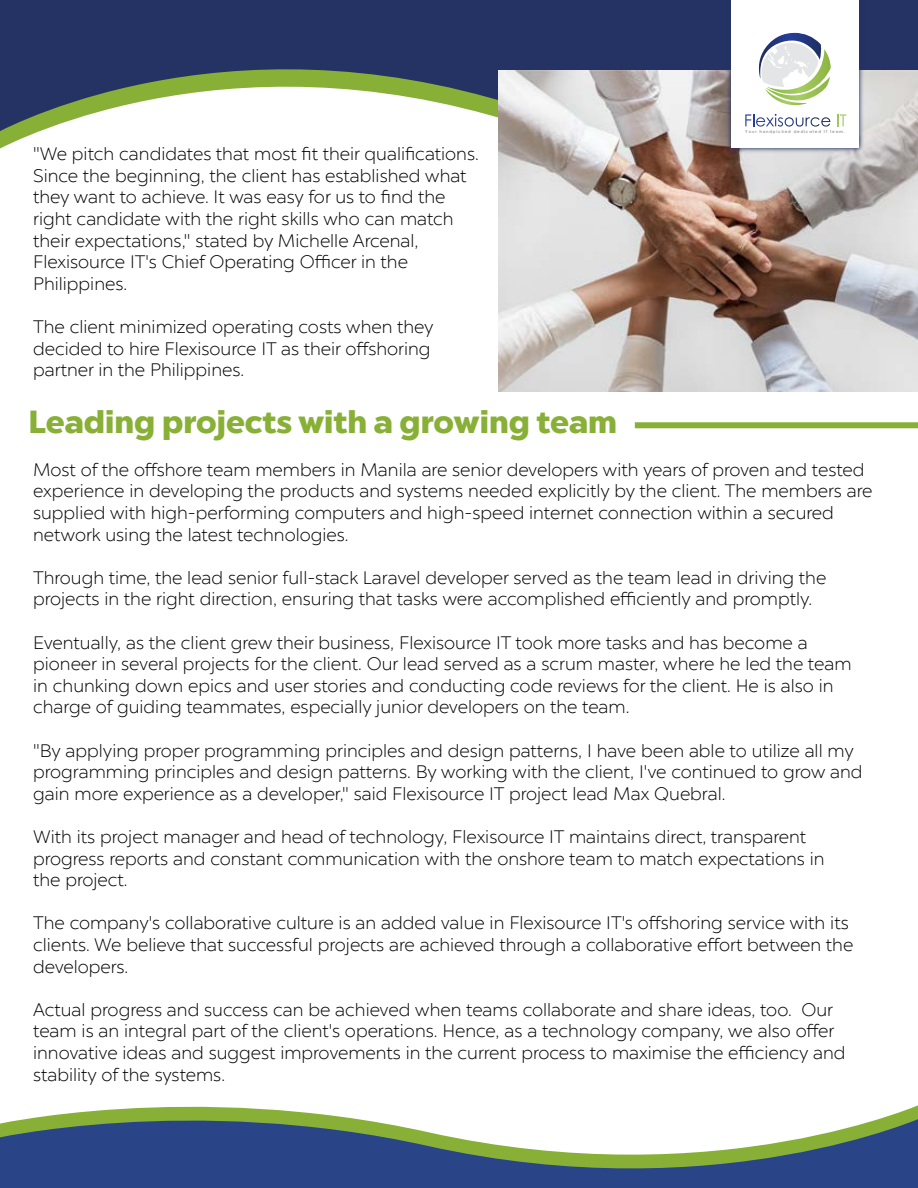
<style>
.page{position:relative;width:918px;height:1188px;background:#fff}
.page>*{position:absolute;margin:0;border:0;box-sizing:border-box;transform-origin:0 0}
.t1{font:900 31.8px "Chronica Pro";color:#88b037}
.t2{font:300 18px/21.6px "Chronica Pro";color:#000}
.t3{font:700 4.05px "Century Gothic";letter-spacing:.2em;color:#a0a09f}
</style>
<div class="page">
<svg style="left:0;top:0;width:918px;height:149px;fill:#253364"></svg>
<img style="left:498px;top:70px;width:420px;height:321px">
<img style="left:677px;top:0;width:237px;height:202px">
<div style="left:731px;top:0;width:128px;height:148px;background:#fff"></div>
<svg style="left:758px;top:33px;width:73px;height:73px"></svg>
<svg style="left:745px;top:114px;width:85px;height:13px"></svg>
<svg style="left:837px;top:114px;width:9px;height:12px"></svg>
<svg style="left:0;top:1105px;width:918px;height:83px;fill:#294588"></svg>
<div style="left:635px;top:422px;width:283px;height:6px;background:#88b037"></div>
<p class="t2" style="left:33px;top:143px;width:447px">"We pitch candidates that most fit their qualifications.<br>Since the beginning, the client has established what they want to achieve. It was easy for us to find the right candidate with the right skills who can match their expectations," stated by Michelle Arcenal, Flexisource IT's Chief Operating Officer in the Philippines.</p>
<p class="t2" style="left:33px;top:316px;width:402px">The client minimized operating costs when they decided to hire Flexisource IT as their offshoring partner in the Philippines.</p>
<h1 class="t1" style="left:29px;top:402px;width:590px">Leading projects with a growing team</h1>
<p class="t3" style="left:745px;top:129px;width:101px">Your handpicked dedicated IT team.</p>
<p class="t2" style="left:33px;top:459px;width:841px">Most of the offshore team members in Manila are senior developers with years of proven and tested experience in developing the products and systems needed explicitly by the client. The members are supplied with high-performing computers and high-speed internet connection within a secured network using the latest technologies.</p>
<p class="t2" style="left:33px;top:567px;width:795px">Through time, the lead senior full-stack Laravel developer served as the team lead in driving the projects in the right direction, ensuring that tasks were accomplished efficiently and promptly.</p>
<p class="t2" style="left:33px;top:632px;width:820px">Eventually, as the client grew their business, Flexisource IT took more tasks and has become a pioneer in several projects for the client. Our lead served as a scrum master, where he led the team in chunking down epics and user stories and conducting code reviews for the client. He is also in charge of guiding teammates, especially junior developers on the team.</p>
<p class="t2" style="left:33px;top:740px;width:831px">"By applying proper programming principles and design patterns, I have been able to utilize all my programming principles and design patterns. By working with the client, I've continued to grow and gain more experience as a developer," said Flexisource IT project lead Max Quebral.</p>
<p class="t2" style="left:33px;top:826px;width:793px">With its project manager and head of technology, Flexisource IT maintains direct, transparent progress reports and constant communication with the onshore team to match expectations in the project.</p>
<p class="t2" style="left:33px;top:912px;width:822px">The company's collaborative culture is an added value in Flexisource IT's offshoring service with its clients. We believe that successful projects are achieved through a collaborative effort between the developers.</p>
<p class="t2" style="left:33px;top:999px;width:814px">Actual progress and success can be achieved when teams collaborate and share ideas, too. Our team is an integral part of the client's operations. Hence, as a technology company, we also offer innovative ideas and suggest improvements in the current process to maximise the efficiency and stability of the systems.</p>
</div>
